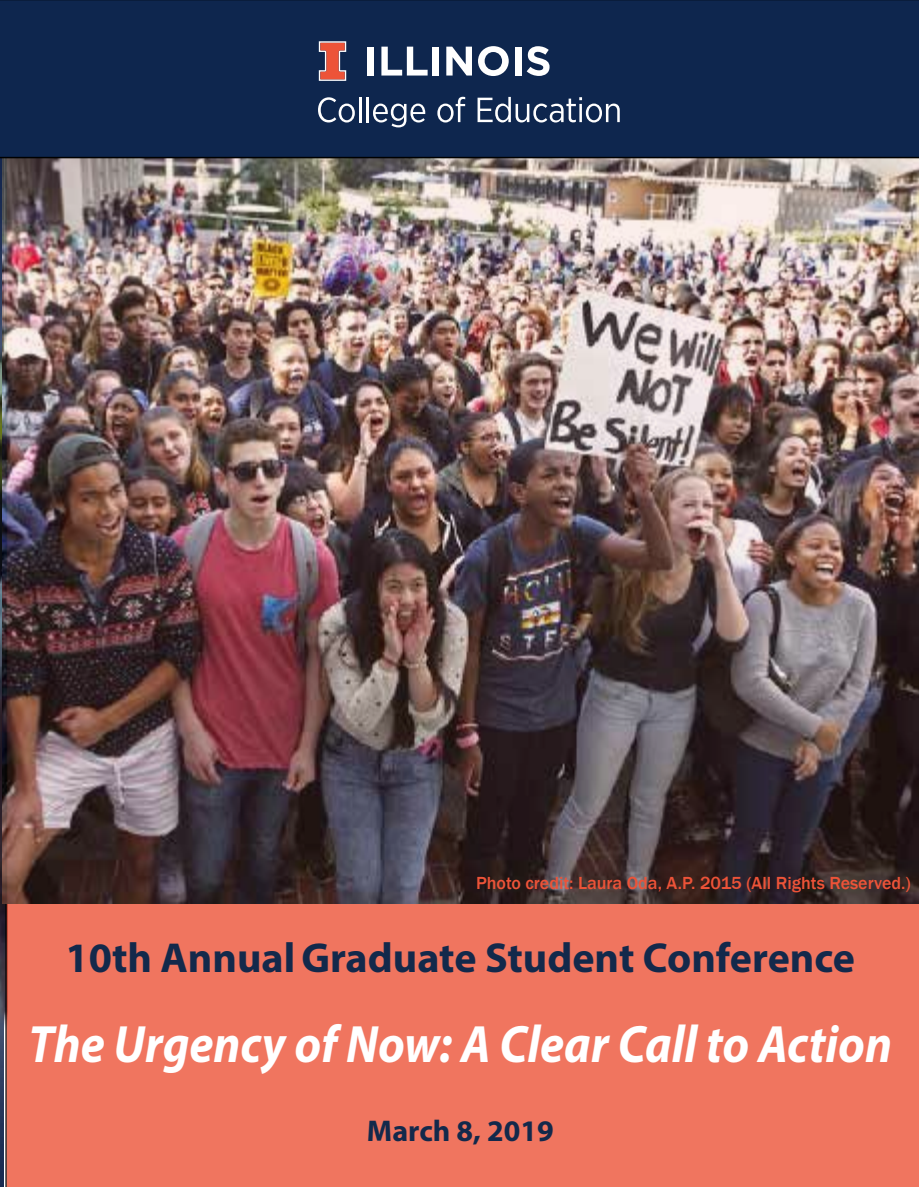
<style>
.page{position:relative;width:919px;height:1187px;background:#fff}
.page>*{position:absolute;margin:0;border:0;box-sizing:border-box;transform-origin:0 0}
.t1{font:italic 700 52.8px "Myriad Pro";color:#fff;scale:.91 1}
.t2{font:700 42px "Myriad Pro";color:#13294b}
.t3{font:700 30px "Myriad Pro";color:#13294b}
.t4{font:500 18px "Franklin Gothic";color:#ed5338}
</style>
<div class="page">
<img style="left:0;top:342px;width:5px;height:689px">
<div style="left:5px;top:903px;width:914px;height:283px;background:#f0755f"></div>
<img style="left:2px;top:158px;width:917px;height:745px">
<div style="left:0;top:0;width:919px;height:158px;background:#0e264e"></div>
<div style="left:367px;top:47px;width:7px;height:29px;background:#fff"></div>
<svg style="left:381px;top:47px;width:47px;height:29px"></svg>
<div style="left:432px;top:47px;width:7px;height:29px;background:#fff"></div>
<svg style="left:446px;top:47px;width:26px;height:29px"></svg>
<svg style="left:478px;top:46px;width:31px;height:30px"></svg>
<div style="left:515px;top:47px;width:6px;height:29px;background:#fff"></div>
<svg style="left:527px;top:46px;width:22px;height:30px"></svg>
<svg style="left:319px;top:41px;width:27px;height:40px"></svg>
<svg style="left:318px;top:97px;width:37px;height:25px"></svg>
<hr style="left:359px;top:97px;width:2px;height:25px;background:#fff">
<hr style="left:366px;top:97px;width:3px;height:25px;background:#fff">
<svg style="left:373px;top:104px;width:52px;height:23px"></svg>
<svg style="left:437px;top:97px;width:28px;height:25px"></svg>
<svg style="left:477px;top:97px;width:143px;height:25px"></svg>
<p class="t4" style="left:476px;top:872px;width:436px">Photo credit: Laura Oda, A.P. 2015 (All Rights Reserved.)</p>
<h2 class="t2" style="left:65px;top:930px;width:791px">10th AnnualGraduate Student Conference</h2>
<h1 class="t1" style="left:28px;top:1010px;width:950px">The Urgency of Now: A Clear Call to Action</h1>
<h3 class="t3" style="left:367px;top:1111px;width:188px">March 8, 2019</h3>
</div>
